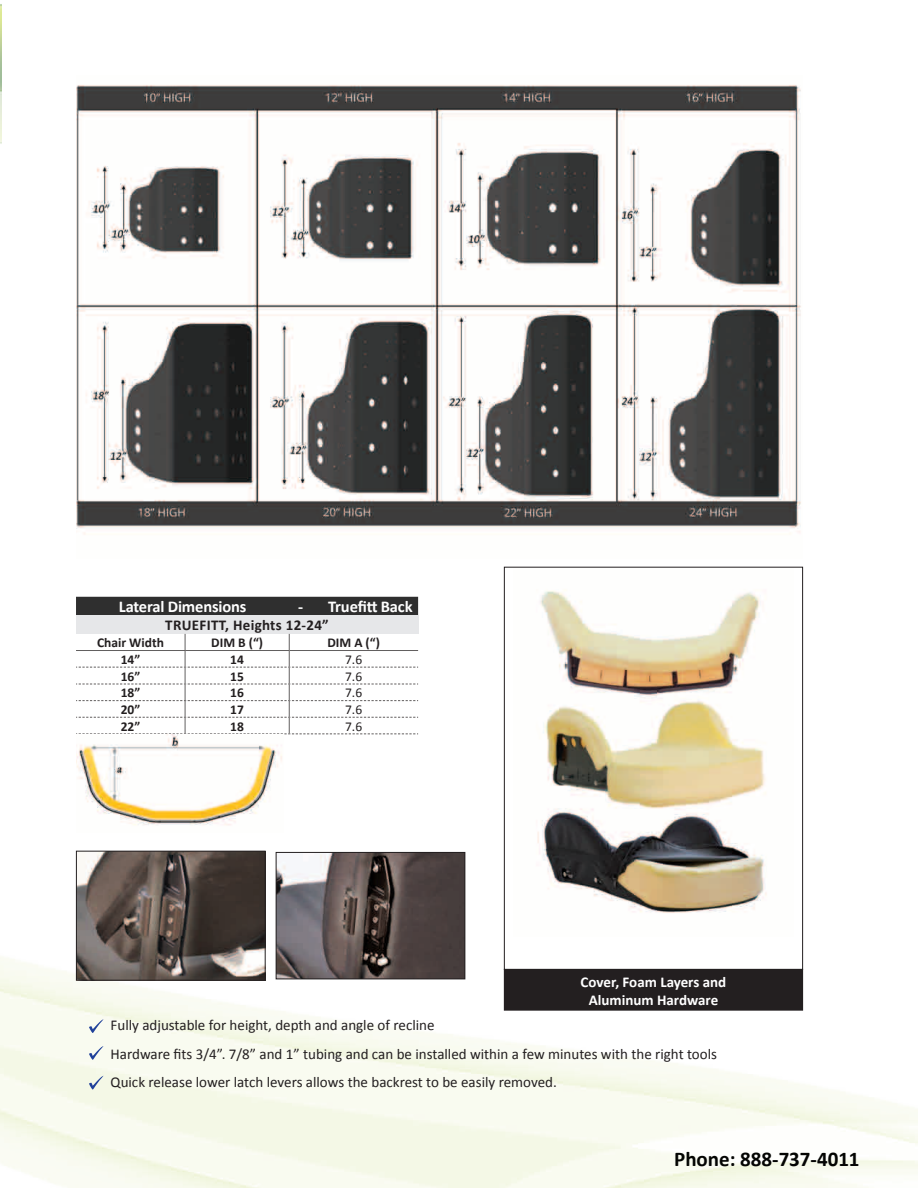
<style>
.page{position:relative;width:918px;height:1188px;background:#fff}
.page>*{position:absolute;margin:0;border:0;box-sizing:border-box;transform-origin:0 0}
.t1{font:700 21px "Calibri";color:#040503}
.t2{font:700 16.5px "Calibri";letter-spacing:-.01em;color:#fff}
.t3{font:15px "Calibri";color:#231f20}
.t4{font:700 15px "Calibri";color:#fff}
.t5{font:700 15px "Calibri";letter-spacing:.02em;color:#231f20}
.t6{font:700 13.5px "Calibri";color:#231f20}
.t7{font:13.5px "Calibri";color:#231f20}
</style>
<div class="page">
<img style="left:0;top:4px;width:1px;height:1161px">
<img style="left:76px;top:85px;width:726px;height:451px">
<img style="left:535px;top:588px;width:233px;height:326px">
<div style="left:504px;top:567px;width:299px;height:403px;border:1px solid #231f20"></div>
<div style="left:504px;top:969px;width:299px;height:41px;background:#231f20"></div>
<div style="left:504px;top:969px;width:299px;height:42px;border:1px solid #231f20"></div>
<div style="left:76px;top:597px;width:342px;height:19px;background:#2f2f2f"></div>
<div style="left:76px;top:616px;width:342px;height:18px;background:#e6e7e9"></div>
<svg style="left:76px;top:634px;width:342px;height:100px"></svg>
<img style="left:76px;top:735px;width:207px;height:91px">
<img style="left:78px;top:853px;width:186px;height:126px">
<div style="left:76px;top:851px;width:190px;height:130px;border:1px solid #231f20"></div>
<img style="left:278px;top:854px;width:185px;height:123px">
<div style="left:276px;top:852px;width:189px;height:127px;border:1px solid #231f20"></div>
<svg style="left:89px;top:1019px;width:15px;height:14px"></svg>
<svg style="left:89px;top:1046px;width:15px;height:14px"></svg>
<svg style="left:89px;top:1076px;width:15px;height:14px"></svg>
<p class="t2" style="left:119px;top:596px;width:129px">Lateral Dimensions</p>
<p class="t2" style="left:298px;top:596px;width:116px">- Truefitt Back</p>
<p class="t5" style="left:165px;top:616px;width:165px">TRUEFITT, Heights 12-24”</p>
<p class="t6" style="left:97px;top:634px;width:68px">Chair Width</p>
<p class="t6" style="left:211px;top:634px;width:53px">DIM B (“)</p>
<p class="t6" style="left:327px;top:634px;width:54px">DIM A (“)</p>
<p class="t6" style="left:121px;top:651px;width:21px">14”</p>
<p class="t6" style="left:230px;top:651px;width:15px">14</p>
<p class="t7" style="left:345px;top:651px;width:19px">7.6</p>
<p class="t6" style="left:121px;top:667px;width:21px">16”</p>
<p class="t6" style="left:230px;top:667px;width:15px">15</p>
<p class="t7" style="left:345px;top:667px;width:19px">7.6</p>
<p class="t6" style="left:121px;top:684px;width:21px">18”</p>
<p class="t6" style="left:230px;top:684px;width:15px">16</p>
<p class="t7" style="left:345px;top:684px;width:19px">7.6</p>
<p class="t6" style="left:121px;top:701px;width:21px">20”</p>
<p class="t6" style="left:230px;top:701px;width:15px">17</p>
<p class="t7" style="left:345px;top:701px;width:19px">7.6</p>
<p class="t6" style="left:121px;top:718px;width:21px">22”</p>
<p class="t6" style="left:230px;top:718px;width:15px">18</p>
<p class="t7" style="left:345px;top:718px;width:19px">7.6</p>
<p class="t4" style="left:581px;top:972px;width:147px">Cover, Foam Layers and</p>
<p class="t4" style="left:589px;top:990px;width:131px">Aluminum Hardware</p>
<p class="t3" style="left:111px;top:1016px;width:325px">Fully adjustable for height, depth and angle of recline</p>
<p class="t3" style="left:111px;top:1045px;width:608px">Hardware fits 3/4”. 7/8” and 1” tubing and can be installed within a few minutes with the right tools</p>
<p class="t3" style="left:111px;top:1073px;width:448px">Quick release lower latch levers allows the backrest to be easily removed.</p>
<p class="t1" style="left:674px;top:1145px;width:187px">Phone: 888-737-4011</p>
</div>
